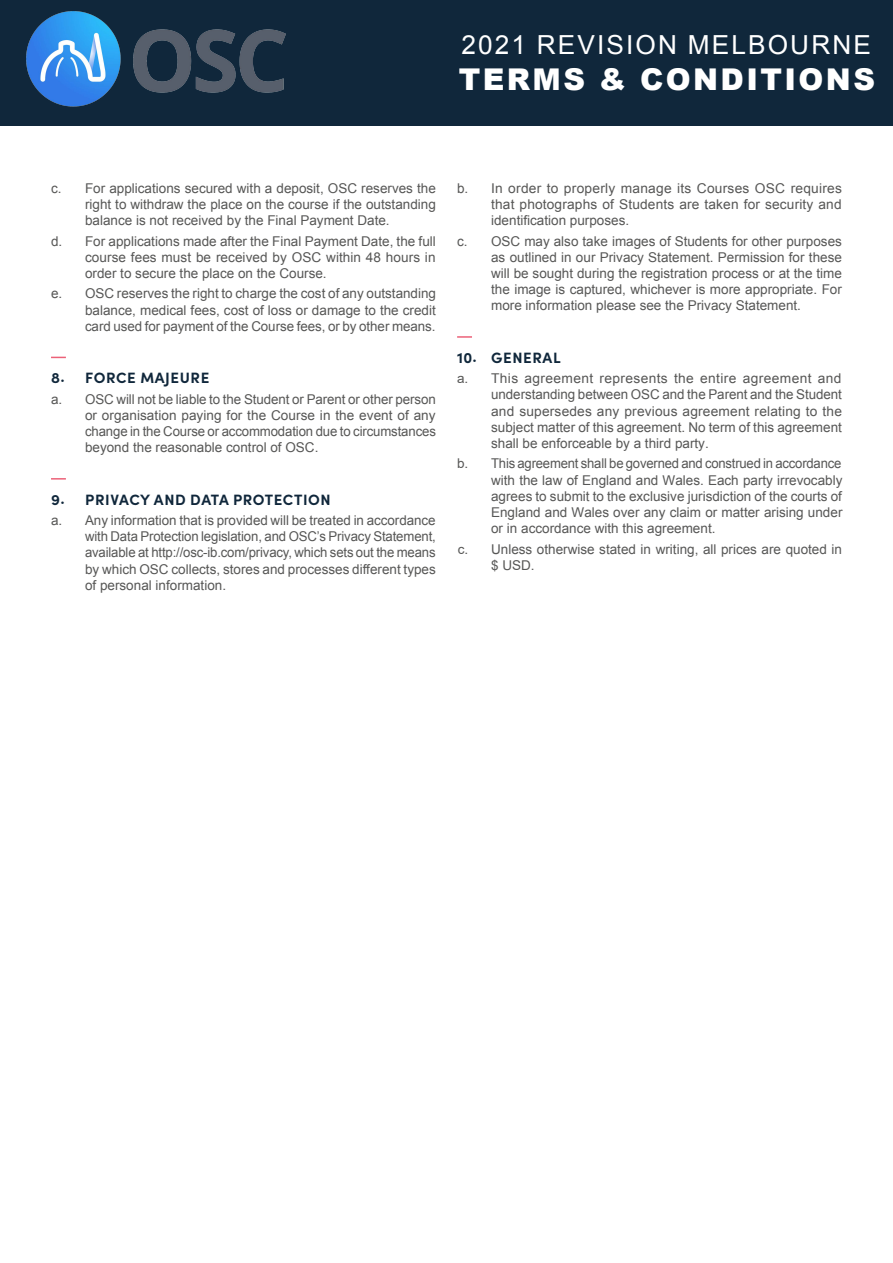
<style>
.page{position:relative;width:893px;height:1263px;background:#fff}
.page>*{position:absolute;margin:0;border:0;box-sizing:border-box;transform-origin:0 0}
.t1{font:900 30px "Arial";letter-spacing:.08em;color:#fff}
.t2{font:26.25px "Arial";letter-spacing:.08em;color:#fff}
.t3{font:700 15px "Sofia Pro";letter-spacing:.04em;color:#10273b}
.t4{font:13.5px/16.2px "Arial";color:#575756;text-align:justify}
.s1{font-style:inherit}
</style>
<div class="page">
<div style="left:0;top:0;width:893px;height:125px;background:#10273b"></div>
<svg style="left:51px;top:357px;width:15px;height:1px"></svg>
<svg style="left:51px;top:478px;width:15px;height:2px"></svg>
<svg style="left:457px;top:336px;width:15px;height:2px"></svg>
<img style="left:27px;top:12px;width:258px;height:95px">
<h2 class="t2" style="left:461px;top:28px;width:411px">2021 REVISION <span class="s1">MELBOURNE</span></h2>
<h1 class="t1" style="left:459px;top:57px;width:418px">TERMS &amp; CONDITIONS</h1>
<p class="t4" style="left:85px;top:180px;width:352px;text-indent:-34px">c. For applications secured with a deposit, OSC reserves the right to withdraw the place on the course if the outstanding balance is not received by the Final Payment Date.</p>
<p class="t4" style="left:85px;top:233px;width:352px;text-indent:-34px">d. For applications made after the Final Payment Date, the full course fees must be received by OSC within 48 hours in order to secure the place on the Course.</p>
<p class="t4" style="left:85px;top:286px;width:352px;text-indent:-34px">e. OSC reserves the right to charge the cost of any outstanding balance, medical fees, cost of loss or damage to the credit card used for payment of the Course fees, or by other means.</p>
<p class="t3" style="left:51px;top:366px;width:160px">8. FORCE MAJEURE</p>
<p class="t4" style="left:85px;top:391px;width:352px;text-indent:-34px">a. OSC will not be liable to the Student or Parent or other person or organisation paying for the Course in the event of any change in the Course or accommodation due to circumstances beyond the reasonable control of OSC.</p>
<p class="t3" style="left:51px;top:488px;width:281px">9. PRIVACY AND DATA PROTECTION</p>
<p class="t4" style="left:85px;top:512px;width:352px;text-indent:-34px">a. Any information that is provided will be treated in accordance with Data Protection legislation, and OSC’s Privacy Statement, available at http://osc-ib.com/privacy, which sets out the means by which OSC collects, stores and processes different types of personal information.</p>
<p class="t4" style="left:491px;top:180px;width:352px;text-indent:-34px">b. In order to properly manage its Courses OSC requires that photographs of Students are taken for security and identification purposes.</p>
<p class="t4" style="left:491px;top:233px;width:352px;text-indent:-34px">c. OSC may also take images of Students for other purposes as outlined in our Privacy Statement. Permission for these will be sought during the registration process or at the time the image is captured, whichever is more appropriate. For more information please see the Privacy Statement.</p>
<p class="t3" style="left:457px;top:346px;width:105px">10. GENERAL</p>
<p class="t4" style="left:491px;top:370px;width:352px;text-indent:-34px">a. This agreement represents the entire agreement and understanding between OSC and the Parent and the Student and supersedes any previous agreement relating to the subject matter of this agreement. No term of this agreement shall be enforceable by a third party.</p>
<p class="t4" style="left:491px;top:455px;width:353px;text-indent:-34px">b. This agreement shall be governed and construed in accordance with the law of England and Wales. Each party irrevocably agrees to submit to the exclusive jurisdiction of the courts of England and Wales over any claim or matter arising under or in accordance with this agreement.</p>
<p class="t4" style="left:491px;top:541px;width:352px;text-indent:-33px">c. Unless otherwise stated in writing, all prices are quoted in $ USD.</p>
</div>
